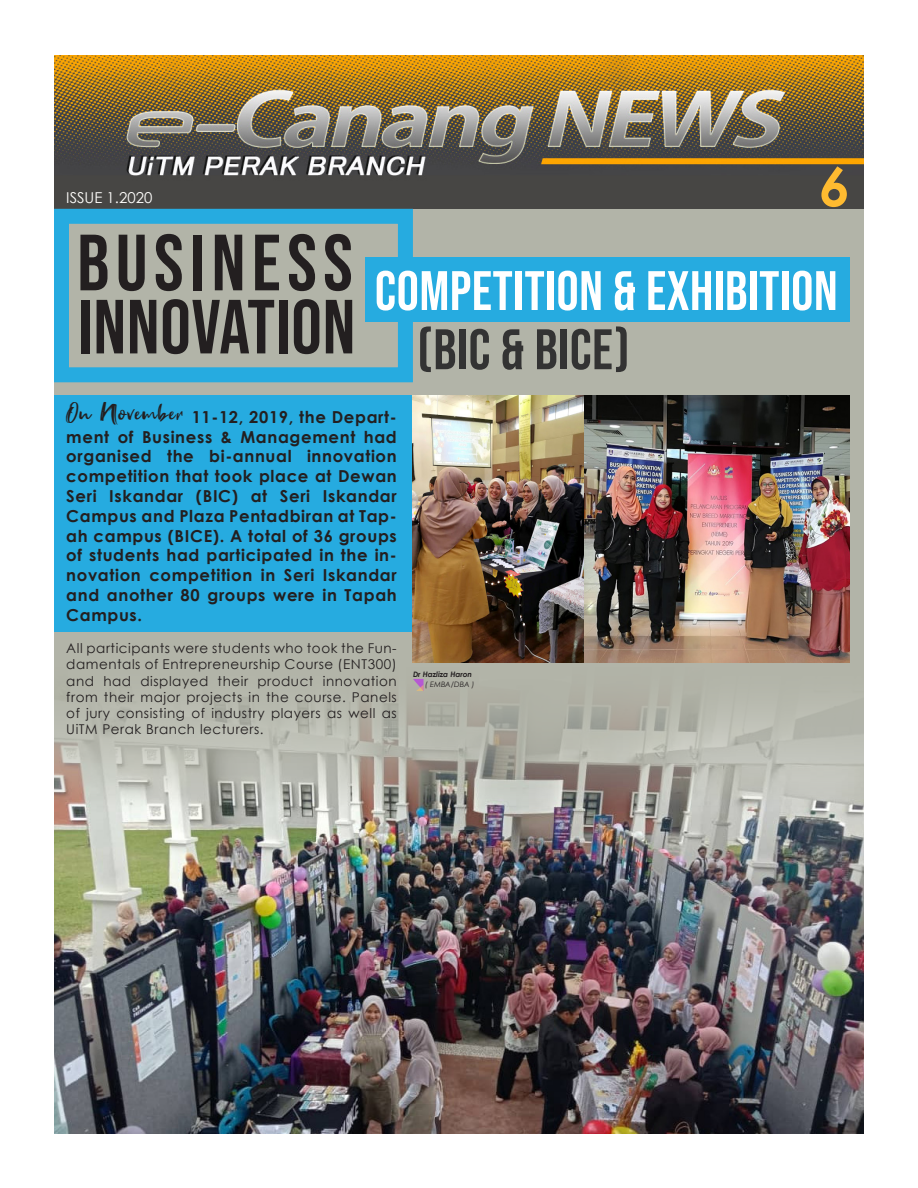
<style>
.page{position:relative;width:918px;height:1188px;background:#fff}
.page>*{position:absolute;margin:0;border:0;box-sizing:border-box;transform-origin:0 0}
.t1{font:79.5px "Bebas Neue";letter-spacing:.08em;color:#231f20}
.t2{font:76.5px "Bebas Neue";letter-spacing:.01em;color:#231f20}
.t3{font:57px "Bebas Neue";letter-spacing:.01em;color:#333}
.t4{font:55.5px "Bebas Neue";letter-spacing:.01em;color:#fff}
.t5{font:italic 700 54px "Century Gothic";color:#ffbb30}
.t6{font:700 16.5px/19.8px "Century Gothic";letter-spacing:.04em;color:#231f20;text-align:justify}
.t7{font:15px "Century Gothic";color:#fffefc}
.t8{font:13.5px/16.2px "Century Gothic";letter-spacing:.04em;color:#231f20;text-align:justify}
.t9{font:italic 700 7.5px "Century Gothic";color:#231f20}
.t10{font:italic 7.5px "Century Gothic";color:#231f20}
.s1{font-family:"Fake Serif";font-weight:400;font-size:28.5px}
</style>
<div class="page">
<img style="left:54px;top:55px;width:810px;height:154px">
<div style="left:54px;top:209px;width:810px;height:925px;background:#b2b4a8"></div>
<div style="left:54px;top:395px;width:359px;height:237px;background:#26abe0"></div>
<div style="left:365px;top:258px;width:485px;height:64px;background:#26abe0"></div>
<div style="left:54px;top:209px;width:359px;height:173px;border:15px solid #26abe0"></div>
<img style="left:413px;top:395px;width:171px;height:263px">
<img style="left:584px;top:395px;width:266px;height:263px">
<img style="left:54px;top:658px;width:810px;height:476px">
<svg style="left:413px;top:679px;width:11px;height:12px"></svg>
<p class="t7" style="left:66px;top:187px;width:88px">ISSUE 1.2020</p>
<p class="t1" style="left:77px;top:218px;width:277px">BUSINESS</p>
<p class="t2" style="left:78px;top:284px;width:279px">INNOVATION</p>
<p class="t5" style="left:820px;top:146px;width:32px">6</p>
<p class="t4" style="left:375px;top:259px;width:464px">COMPETITION &amp; EXHIBITION</p>
<p class="t3" style="left:417px;top:317px;width:214px">(BIC &amp; BICE)</p>
<p class="t6" style="left:66px;top:406px;width:332px"><span class="s1">On November</span> 11-12, 2019, the Depart&shy;ment of Business &amp; Management had organised the bi-annual innovation competition that took place at Dewan Seri Iskandar (BIC) at Seri Iskandar Campus and Plaza Pentadbiran at Tap&shy;ah campus (BICE). A total of 36 groups of students had participated in the in&shy;novation competition in Seri Iskandar and another 80 groups were in Tapah Campus.</p>
<p class="t8" style="left:66px;top:640px;width:332px">All participants were students who took the Fun&shy;damentals of Entrepreneurship Course (ENT300) and had displayed their product innovation from their major projects in the course. Panels of jury consisting of industry players as well as UiTM Perak Branch lecturers.</p>
<p class="t9" style="left:413px;top:669px;width:61px">Dr Hazliza Haron</p>
<p class="t10" style="left:425px;top:679px;width:51px">( EMBA/DBA )</p>
</div>
